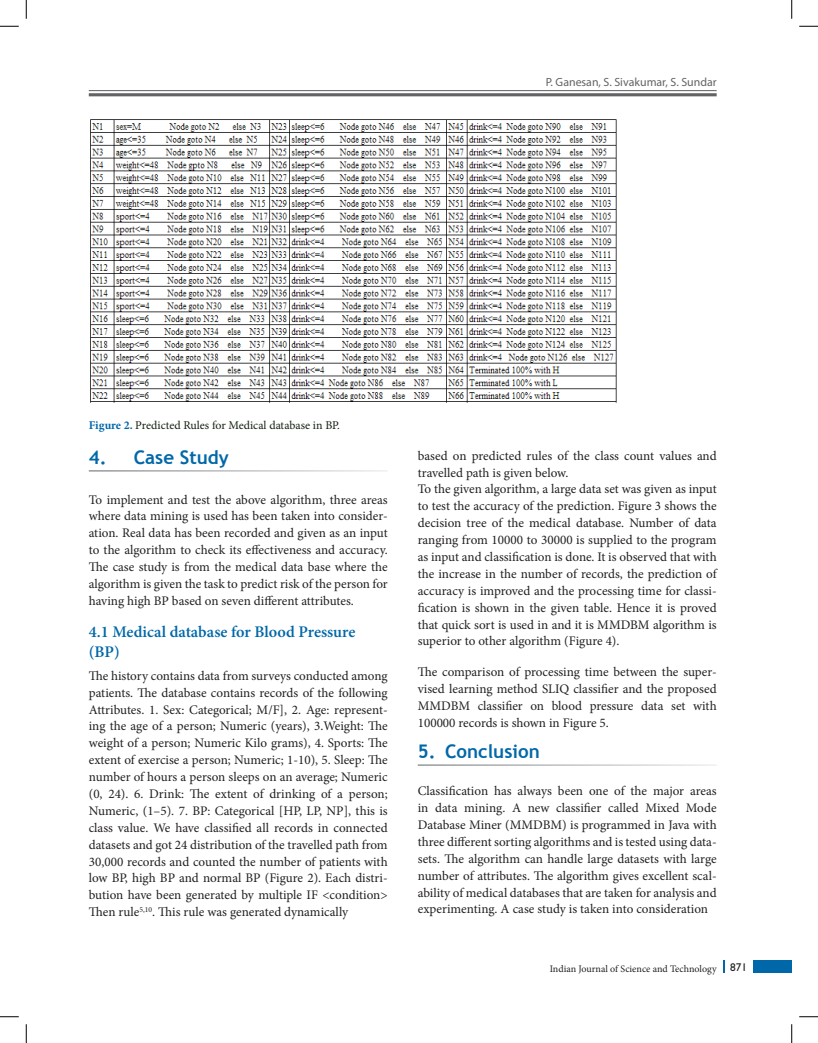
<style>
.page{position:relative;width:818px;height:1043px;background:#fff}
.page>*{position:absolute;margin:0;border:0;box-sizing:border-box;transform-origin:0 0}
.t1{font:700 18.75px "Trebuchet MS";color:#0068a9}
.t2{font:600 16.25px/20px "Minion Pro";color:#0068a9}
.Text{font:13.12px/16.9px "Minion Pro";color:#231f20;text-align:justify}
.t3{font:11.88px "Minion Pro";color:#132112}
.t4{font:11.88px "Myriad Pro";color:#636366}
.t5{font:10px "Minion Pro";color:#231f20}
.s1{font-weight:700;color:#0068a9}
.s2{font-family:"Gill Sans";font-size:11.25px}
</style>
<div class="page">
<hr style="left:89px;top:90px;width:627px;height:1px;background:#636366">
<hr style="left:89px;top:93px;width:627px;height:3px;background:#636366">
<div style="left:753px;top:960px;width:38px;height:12px;background:#0068a9"></div>
<svg style="left:723px;top:960px;width:1px;height:12px"></svg>
<img style="left:90px;top:119px;width:527px;height:284px">
<svg style="left:0;top:25px;width:19px;height:2px"></svg>
<svg style="left:799px;top:25px;width:19px;height:2px"></svg>
<svg style="left:0;top:1016px;width:19px;height:1px"></svg>
<svg style="left:799px;top:1016px;width:19px;height:1px"></svg>
<svg style="left:25px;top:0;width:2px;height:19px"></svg>
<svg style="left:25px;top:1024px;width:2px;height:18px"></svg>
<svg style="left:791px;top:0;width:1px;height:19px"></svg>
<svg style="left:791px;top:1024px;width:1px;height:18px"></svg>
<p class="t4" style="left:546px;top:75px;width:172px">P. Ganesan, S. Sivakumar, S. Sundar</p>
<p class="t3" style="left:89px;top:417px;width:253px"><span class="s1">Figure 2.</span> Predicted Rules for Medical database in BP.</p>
<h1 class="t1" style="left:89px;top:445px;width:141px">4. Case Study</h1>
<p class="Text" style="left:89px;top:491px;width:300px">To implement and test the above algorithm, three areas where data mining is used has been taken into consider&shy;ation. Real data has been recorded and given as an input to the algorithm to check its effectiveness and accuracy.<br>The case study is from the medical data base where the algorithm is given the task to predict risk of the person for having high BP based on seven different attributes.</p>
<p class="t2" style="left:89px;top:622px;width:268px">4.1 Medical database for Blood Pressure (BP)</p>
<p class="Text" style="left:89px;top:667px;width:300px">The history contains data from surveys conducted among patients. The database contains records of the following Attributes. 1. Sex: Categorical; M/F], 2. Age: represent&shy;ing the age of a person; Numeric (years), 3.Weight: The weight of a person; Numeric Kilo grams), 4. Sports: The extent of exercise a person; Numeric; 1-10), 5. Sleep: The number of hours a person sleeps on an average; Numeric (0, 24). 6. Drink: The extent of drinking of a person; Numeric, (1–5). 7. BP: Categorical [HP, LP, NP], this is class value. We have classified all records in connected datasets and got 24 distribution of the travelled path from 30,000 records and counted the number of patients with low BP, high BP and normal BP (Figure 2). Each distri&shy;bution have been generated by multiple IF &lt;condition&gt; Then rule<sup>5,10</sup>. This rule was generated dynamically</p>
<p class="Text" style="left:418px;top:447px;width:300px">based on predicted rules of the class count values and travelled path is given below.</p>
<p class="Text" style="left:418px;top:481px;width:300px">To the given algorithm, a large data set was given as input to test the accuracy of the prediction. Figure 3 shows the decision tree of the medical database. Number of data ranging from 10000 to 30000 is supplied to the program as input and classification is done. It is observed that with the increase in the number of records, the prediction of accuracy is improved and the processing time for classi&shy;fication is shown in the given table. Hence it is proved that quick sort is used in and it is MMDBM algorithm is superior to other algorithm (Figure 4).</p>
<p class="Text" style="left:418px;top:663px;width:300px">The comparison of processing time between the super&shy;vised learning method SLIQ classifier and the proposed MMDBM classifier on blood pressure data set with 100000 records is shown in Figure 5.</p>
<h1 class="t1" style="left:418px;top:739px;width:123px">5. Conclusion</h1>
<p class="Text" style="left:418px;top:782px;width:300px">Classification has always been one of the major areas in data mining. A new classifier called Mixed Mode Database Miner (MMDBM) is programmed in Java with three different sorting algorithms and is tested using data&shy;sets. The algorithm can handle large datasets with large number of attributes. The algorithm gives excellent scal&shy;ability of medical databases that are taken for analysis and experimenting. A case study is taken into consideration</p>
<p class="t5" style="left:549px;top:962px;width:199px">Indian Journal of Science and Technology <span class="s2">871</span></p>
</div>
